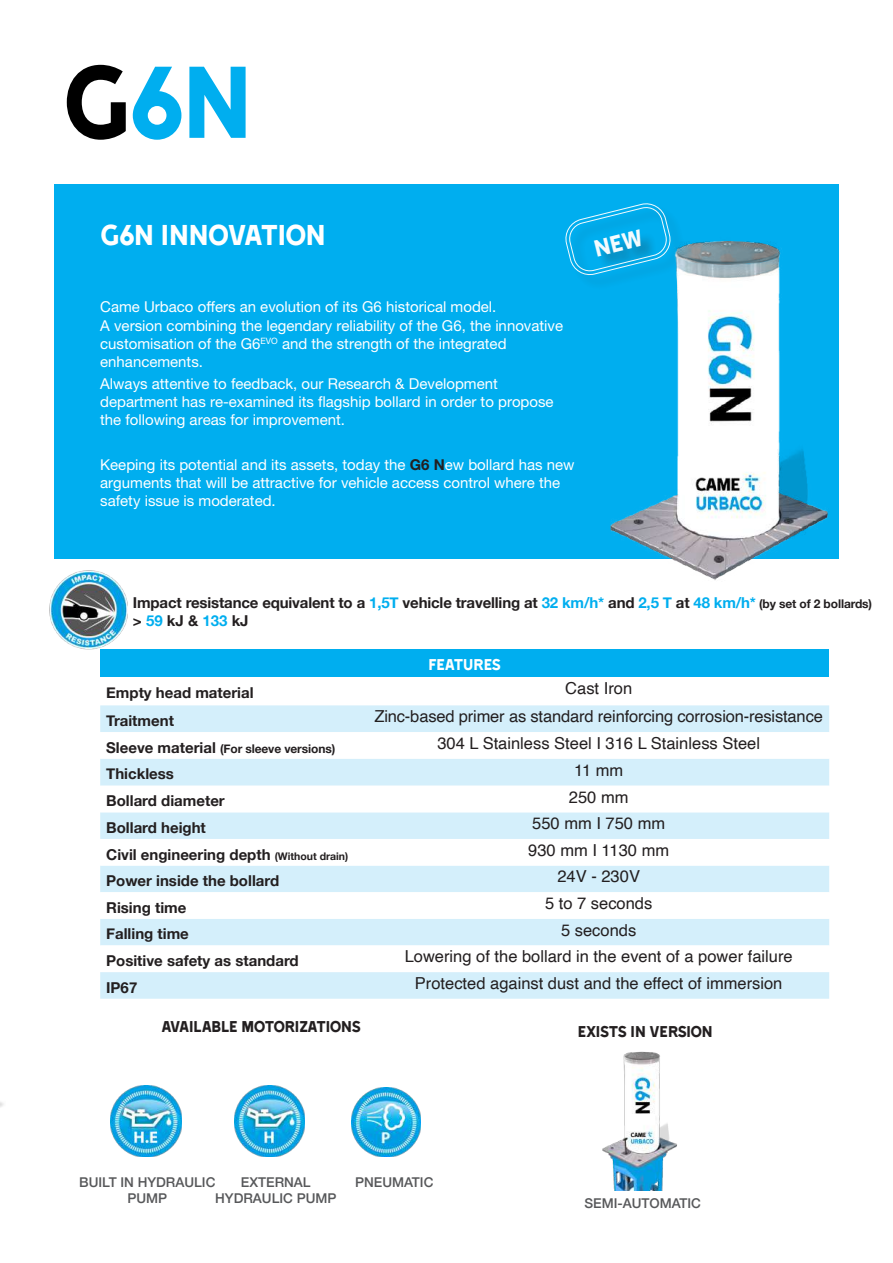
<style>
.page{position:relative;width:893px;height:1263px;background:#fff}
.page>*{position:absolute;margin:0;border:0;box-sizing:border-box;transform-origin:0 0}
.t1{font:117px "Came Type";color:#00aeef}
.t2{font:33px "Came Type";letter-spacing:-.03em;color:#fff}
.t3{font:18px "Came Type";letter-spacing:-.025em;color:#231f20}
.t4{font:18px "Came Type";letter-spacing:-.025em;color:#fff}
.t5{font:16.5px "Helvetica";color:#231f20}
.t6{font:15px/18px "Helvetica Neue LTW1 G";color:#fff}
.t7{font:700 15px/18px "Helvetica Neue";color:#231f20}
.t8{font:500 13.5px/16.5px "Helvetica Neue";color:#57585a;text-align:center}
.t9{font:700 12px "Helvetica Neue";letter-spacing:-.01em;color:#231f20}
.s1{color:#000}
.s2{font-weight:700;color:#231f20}
.s3{color:#00aeef}
.s4{font-size:12px}
.s5{font-size:15px}
.s6{font-size:10.5px}
</style>
<div class="page">
<img style="left:0;top:1102px;width:4px;height:5px">
<div style="left:54px;top:184px;width:785px;height:374px;background:#00aeef"></div>
<img style="left:581px;top:241px;width:258px;height:339px">
<img style="left:602px;top:1051px;width:75px;height:140px">
<div style="left:567px;top:205px;width:120px;height:87px;background:#231f20;opacity:.32"></div>
<img style="left:111px;top:1085px;width:70px;height:71px">
<img style="left:351px;top:1087px;width:70px;height:69px">
<img style="left:234px;top:1085px;width:71px;height:71px">
<img style="left:49px;top:570px;width:79px;height:80px">
<div style="left:100px;top:649px;width:729px;height:28px;background:#00aeef"></div>
<div style="left:100px;top:705px;width:729px;height:294px;background:#d4effb"></div>
<svg style="left:100px;top:732px;width:729px;height:240px"></svg>
<svg style="left:565px;top:203px;width:107px;height:74px"></svg>
<h1 class="t1" style="left:62px;top:40px;width:192px"><span class="s1">G</span>6N</h1>
<h2 class="t2" style="left:100px;top:217px;width:227px">G6N INNOVATION</h2>
<p class="t6" style="left:100px;top:297px;width:464px;line-height:18.5px">Came Urbaco offers an evolution of its G6 historical model.<br>A version combining the legendary reliability of the G6, the innovative customisation of the G6<sup>EVO</sup> and the strength of the integrated enhancements.</p>
<p class="t6" style="left:100px;top:375px;width:455px">Always attentive to feedback, our Research &amp; Development department has re-examined its flagship bollard in order to propose the following areas for improvement.</p>
<p class="t6" style="left:100px;top:455px;width:476px">Keeping its potential and its assets, today the <span class="s2">G6 N</span>ew bollard has new arguments that will be attractive for vehicle access control where the safety issue is moderated.</p>
<p class="t7" style="left:133px;top:594px;width:741px">Impact resistance equivalent to a <span class="s3">1,5T</span> vehicle travelling at <span class="s3">32 km/h*</span> and <span class="s3">2,5 T</span> at <span class="s3">48 km/h*</span> <span class="s4">(by set of 2 bollards) </span>&gt; <span class="s3">59</span> kJ &amp; <span class="s3">133</span> kJ</p>
<p class="t4" style="left:428px;top:655px;width:74px">FEATURES</p>
<p class="t7" style="left:106px;top:684px;width:149px">Empty head material</p>
<p class="t5" style="left:565px;top:676px;width:68px">Cast Iron</p>
<p class="t7" style="left:106px;top:712px;width:69px">Traitment</p>
<p class="t5" style="left:374px;top:704px;width:450px">Zinc-based primer as standard reinforcing corrosion-resistance</p>
<p class="t9" style="left:106px;top:739px;width:231px"><span class="s5">Sleeve material</span> (For sleeve versions)</p>
<p class="t5" style="left:437px;top:730px;width:324px">304 L Stainless Steel I 316 L Stainless Steel</p>
<p class="t7" style="left:106px;top:765px;width:69px">Thickless</p>
<p class="t5" style="left:574px;top:757px;width:51px">11 mm</p>
<p class="t7" style="left:106px;top:792px;width:120px">Bollard diameter</p>
<p class="t5" style="left:569px;top:784px;width:61px">250 mm</p>
<p class="t7" style="left:106px;top:819px;width:101px">Bollard height</p>
<p class="t5" style="left:532px;top:811px;width:134px">550 mm I 750 mm</p>
<p class="t7" style="left:106px;top:846px;width:244px">Civil engineering depth <span class="s6">(Without drain)</span></p>
<p class="t5" style="left:528px;top:837px;width:142px">930 mm I 1130 mm</p>
<p class="t7" style="left:106px;top:872px;width:174px">Power inside the bollard</p>
<p class="t5" style="left:557px;top:864px;width:84px">24V - 230V</p>
<p class="t7" style="left:106px;top:899px;width:82px">Rising time</p>
<p class="t5" style="left:545px;top:890px;width:109px">5 to 7 seconds</p>
<p class="t7" style="left:106px;top:925px;width:84px">Falling time</p>
<p class="t5" style="left:561px;top:917px;width:77px">5 seconds</p>
<p class="t7" style="left:106px;top:952px;width:194px">Positive safety as standard</p>
<p class="t5" style="left:405px;top:944px;width:389px">Lowering of the bollard in the event of a power failure</p>
<p class="t7" style="left:106px;top:979px;width:33px">IP67</p>
<p class="t5" style="left:415px;top:970px;width:369px">Protected against dust and the effect of immersion</p>
<p class="t3" style="left:161px;top:1017px;width:201px">AVAILABLE MOTORIZATIONS</p>
<p class="t3" style="left:578px;top:1021px;width:136px">EXISTS IN VERSION</p>
<p class="t8" style="left:79px;top:1173px;width:138px">BUILT IN HYDRAULIC<br>PUMP</p>
<p class="t8" style="left:355px;top:1173px;width:80px">PNEUMATIC</p>
<p class="t8" style="left:215px;top:1173px;width:123px">EXTERNAL<br>HYDRAULIC PUMP</p>
<p class="t8" style="left:584px;top:1194px;width:118px">SEMI-AUTOMATIC</p>
</div>
